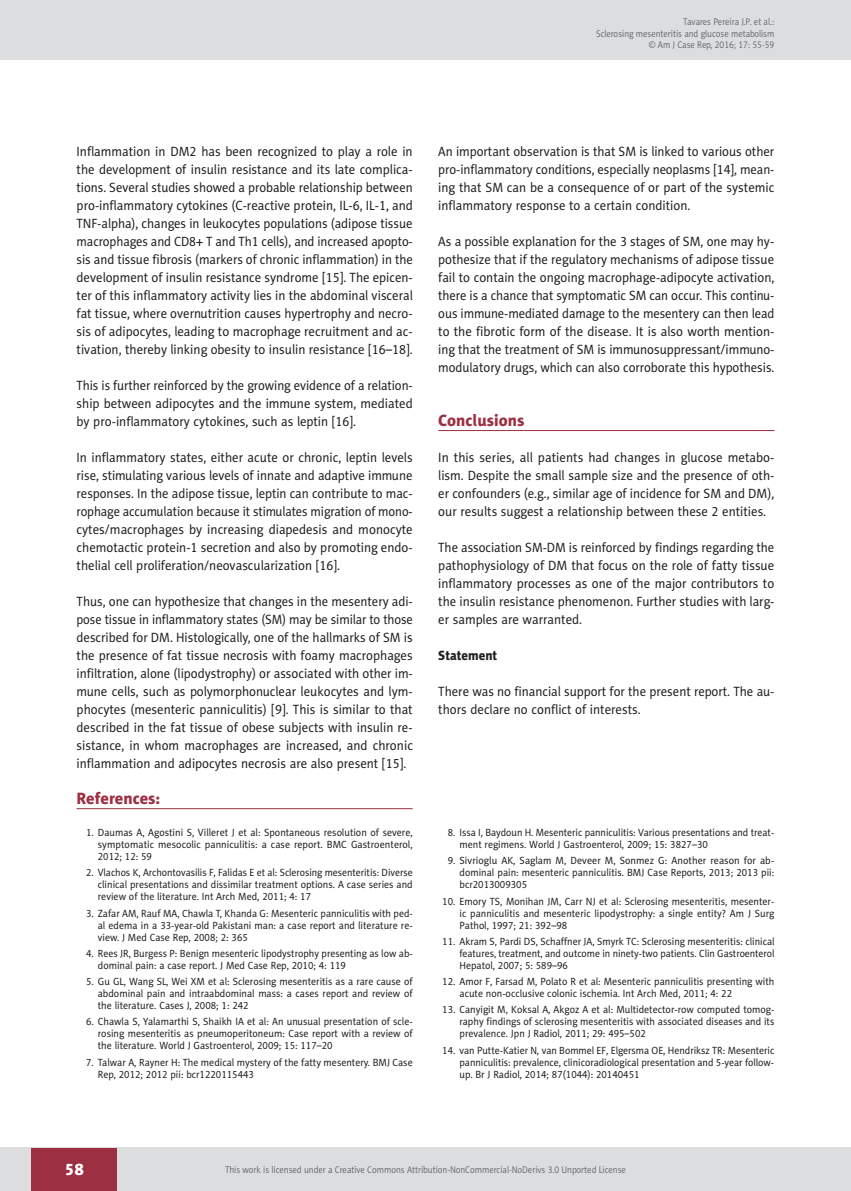
<style>
.page{position:relative;width:851px;height:1191px;background:#fff}
.page>*{position:absolute;margin:0;border:0;box-sizing:border-box;transform-origin:0 0}
.AJCR_Headline_1{font:16.5px "Naomi Sans EFN Heavy";color:#9d2f42}
.AJCR_Referencje_Tytu{font:16.5px "Naomi Sans EFN Heavy";color:#9d2f42}
.t1{font:16.5px "Naomi Sans EFN Heavy";color:#fff}
.AJCR_Body{font:13.5px/18px "Naomi Sans EFN";color:#231f20;text-align:justify;scale:.95 1}
.AJCR_Body-2{font:13.5px/18px "Naomi Sans EFN";color:#231f20;text-align:justify;scale:.94 1}
.AJCR_Body-3{font:13.5px/18px "Naomi Sans EFN";color:#231f20;text-align:justify;scale:.93 1}
.AJCR_Headline_2{font:13.5px "Naomi Sans EFN Heavy";color:#231f20;scale:.95 1}
.AJCR_Referencje_punk{font:10.5px/12px "Naomi Sans EFN";color:#231f20;text-align:justify;scale:.95 1}
.AJCR_Referencje_punk-2{font:10.5px/12px "Naomi Sans EFN";color:#231f20;text-align:justify;scale:.94 1}
.AJCR_Referencje_punk-3{font:10.5px/12px "Naomi Sans EFN";color:#231f20;text-align:justify;scale:.96 1}
.t2{font:9.75px/11.2px "Naomi Sans EFN Light";color:#57585a;text-align:right;scale:.9 1}
</style>
<div class="page">
<hr style="left:438px;top:430px;width:336px;height:1px;background:#9d2f42">
<hr style="left:77px;top:808px;width:335px;height:1px;background:#9d2f42">
<div style="left:0;top:1148px;width:850px;height:43px;background:#dcdddf"></div>
<div style="left:32px;top:1147px;width:85px;height:43px;background:#9d2f42"></div>
<div style="left:0;top:0;width:850px;height:60px;background:#dcdddf"></div>
<hr style="left:850px;top:0;width:1px;height:60px;background:#dcdddf">
<p class="t2" style="left:596px;top:16px;width:200px">Tavares Pereira J.P. et al.:<br>Sclerosing mesenteritis and glucose metabolism © Am J Case Rep, 2016; 17: 55-59</p>
<p class="AJCR_Body" style="left:77px;top:142px;width:355px">Inflammation in DM2 has been recognized to play a role in the development of insulin resistance and its late complica&shy;tions. Several studies showed a probable relationship between pro-inflammatory cytokines (C-reactive protein, IL-6, IL-1, and TNF-alpha), changes in leukocytes populations (adipose tissue macrophages and CD8+ T and Th1 cells), and increased apopto&shy;sis and tissue fibrosis (markers of chronic inflammation) in the development of insulin resistance syndrome [15]. The epicen&shy;ter of this inflammatory activity lies in the abdominal visceral fat tissue, where overnutrition causes hypertrophy and necro&shy;sis of adipocytes, leading to macrophage recruitment and ac&shy;tivation, thereby linking obesity to insulin resistance [16–18].</p>
<p class="AJCR_Body-3" style="left:77px;top:376px;width:363px">This is further reinforced by the growing evidence of a relation&shy;ship between adipocytes and the immune system, mediated by pro-inflammatory cytokines, such as leptin [16].</p>
<p class="AJCR_Body" style="left:77px;top:448px;width:355px">In inflammatory states, either acute or chronic, leptin levels rise, stimulating various levels of innate and adaptive immune responses. In the adipose tissue, leptin can contribute to mac&shy;rophage accumulation because it stimulates migration of mono&shy;cytes/macrophages by increasing diapedesis and monocyte chemotactic protein-1 secretion and also by promoting endo&shy;thelial cell proliferation/neovascularization [16].</p>
<p class="AJCR_Body-2" style="left:77px;top:592px;width:359px">Thus, one can hypothesize that changes in the mesentery adi&shy;pose tissue in inflammatory states (SM) may be similar to those described for DM. Histologically, one of the hallmarks of SM is the presence of fat tissue necrosis with foamy macrophages infiltration, alone (lipodystrophy) or associated with other im&shy;mune cells, such as polymorphonuclear leukocytes and lym&shy;phocytes (mesenteric panniculitis) [9]. This is similar to that described in the fat tissue of obese subjects with insulin re&shy;sistance, in whom macrophages are increased, and chronic inflammation and adipocytes necrosis are also present [15].</p>
<p class="AJCR_Referencje_Tytu" style="left:77px;top:788px;width:85px">References:</p>
<p class="AJCR_Referencje_punk" style="left:98px;top:826px;width:333px;text-indent:-12px">1. Daumas A, Agostini S, Villeret J et al: Spontaneous resolution of severe, symptomatic mesocolic panniculitis: a case report. BMC Gastroenterol, 2012; 12: 59</p>
<p class="AJCR_Referencje_punk-2" style="left:98px;top:867px;width:336px;text-indent:-12px">2. Vlachos K, Archontovasilis F, Falidas E et al: Sclerosing mesenteritis: Diverse clinical presentations and dissimilar treatment options. A case series and review of the literature. Int Arch Med, 2011; 4: 17</p>
<p class="AJCR_Referencje_punk" style="left:98px;top:907px;width:333px;text-indent:-12px">3. Zafar AM, Rauf MA, Chawla T, Khanda G: Mesenteric panniculitis with ped&shy;al edema in a 33-year-old Pakistani man: a case report and literature re&shy;view. J Med Case Rep, 2008; 2: 365</p>
<p class="AJCR_Referencje_punk" style="left:98px;top:947px;width:333px;text-indent:-12px">4. Rees JR, Burgess P: Benign mesenteric lipodystrophy presenting as low ab&shy;dominal pain: a case report. J Med Case Rep, 2010; 4: 119</p>
<p class="AJCR_Referencje_punk" style="left:98px;top:975px;width:333px;text-indent:-12px">5. Gu GL, Wang SL, Wei XM et al: Sclerosing mesenteritis as a rare cause of abdominal pain and intraabdominal mass: a cases report and review of the literature. Cases J, 2008; 1: 242</p>
<p class="AJCR_Referencje_punk" style="left:98px;top:1016px;width:333px;text-indent:-12px">6. Chawla S, Yalamarthi S, Shaikh IA et al: An unusual presentation of scle&shy;rosing mesenteritis as pneumoperitoneum: Case report with a review of the literature. World J Gastroenterol, 2009; 15: 117–20</p>
<p class="AJCR_Referencje_punk" style="left:98px;top:1056px;width:333px;text-indent:-12px">7. Talwar A, Rayner H: The medical mystery of the fatty mesentery. BMJ Case<br>Rep, 2012; 2012 pii: bcr1220115443</p>
<p class="AJCR_Body" style="left:438px;top:142px;width:355px">An important observation is that SM is linked to various other pro-inflammatory conditions, especially neoplasms [14], mean&shy;ing that SM can be a consequence of or part of the systemic inflammatory response to a certain condition.</p>
<p class="AJCR_Body" style="left:438px;top:232px;width:355px">As a possible explanation for the 3 stages of SM, one may hy&shy;pothesize that if the regulatory mechanisms of adipose tissue fail to contain the ongoing macrophage-adipocyte activation, there is a chance that symptomatic SM can occur. This continu&shy;ous immune-mediated damage to the mesentery can then lead to the fibrotic form of the disease. It is also worth mention&shy;ing that the treatment of SM is immunosuppressant/immuno&shy;modulatory drugs, which can also corroborate this hypothesis.</p>
<p class="AJCR_Headline_1" style="left:438px;top:410px;width:88px">Conclusions</p>
<p class="AJCR_Body" style="left:438px;top:448px;width:355px">In this series, all patients had changes in glucose metabo&shy;lism. Despite the small sample size and the presence of oth&shy;er confounders (e.g., similar age of incidence for SM and DM), our results suggest a relationship between these 2 entities.</p>
<p class="AJCR_Body-2" style="left:438px;top:538px;width:359px">The association SM-DM is reinforced by findings regarding the pathophysiology of DM that focus on the role of fatty tissue inflammatory processes as one of the major contributors to the insulin resistance phenomenon. Further studies with larg&shy;er samples are warranted.</p>
<p class="AJCR_Headline_2" style="left:438px;top:647px;width:64px">Statement</p>
<p class="AJCR_Body" style="left:438px;top:682px;width:355px">There was no financial support for the present report. The au&shy;thors declare no conflict of interests.</p>
<p class="AJCR_Referencje_punk-2" style="left:459px;top:826px;width:336px;text-indent:-12px">8. Issa I, Baydoun H. Mesenteric panniculitis: Various presentations and treat&shy;ment regimens. World J Gastroenterol, 2009; 15: 3827–30</p>
<p class="AJCR_Referencje_punk-3" style="left:459px;top:855px;width:329px;text-indent:-12px">9. Sivrioglu AK, Saglam M, Deveer M, Sonmez G: Another reason for ab&shy;dominal pain: mesenteric panniculitis. BMJ Case Reports, 2013; 2013 pii: bcr2013009305</p>
<p class="AJCR_Referencje_punk" style="left:459px;top:895px;width:333px;text-indent:-17px">10. Emory TS, Monihan JM, Carr NJ et al: Sclerosing mesenteritis, mesenter&shy;ic panniculitis and mesenteric lipodystrophy: a single entity? Am J Surg Pathol, 1997; 21: 392–98</p>
<p class="AJCR_Referencje_punk" style="left:459px;top:935px;width:333px;text-indent:-17px">11. Akram S, Pardi DS, Schaffner JA, Smyrk TC: Sclerosing mesenteritis: clinical features, treatment, and outcome in ninety-two patients. Clin Gastroenterol Hepatol, 2007; 5: 589–96</p>
<p class="AJCR_Referencje_punk" style="left:459px;top:975px;width:333px;text-indent:-17px">12. Amor F, Farsad M, Polato R et al: Mesenteric panniculitis presenting with acute non-occlusive colonic ischemia. Int Arch Med, 2011; 4: 22</p>
<p class="AJCR_Referencje_punk" style="left:459px;top:1004px;width:333px;text-indent:-17px">13. Canyigit M, Koksal A, Akgoz A et al: Multidetector-row computed tomog&shy;raphy findings of sclerosing mesenteritis with associated diseases and its prevalence. Jpn J Radiol, 2011; 29: 495–502</p>
<p class="AJCR_Referencje_punk-2" style="left:459px;top:1044px;width:336px;text-indent:-17px">14. van Putte-Katier N, van Bommel EF, Elgersma OE, Hendriksz TR: Mesenteric panniculitis: prevalence, clinicoradiological presentation and 5-year follow&shy;up. Br J Radiol, 2014; 87(1044): 20140451</p>
<p class="t1" style="left:65px;top:1159px;width:21px">58</p>
<p class="t2" style="left:225px;top:1164px;width:447px">This work is licensed under a Creative Commons Attribution-NonCommercial-NoDerivs 3.0 Unported License</p>
</div>
